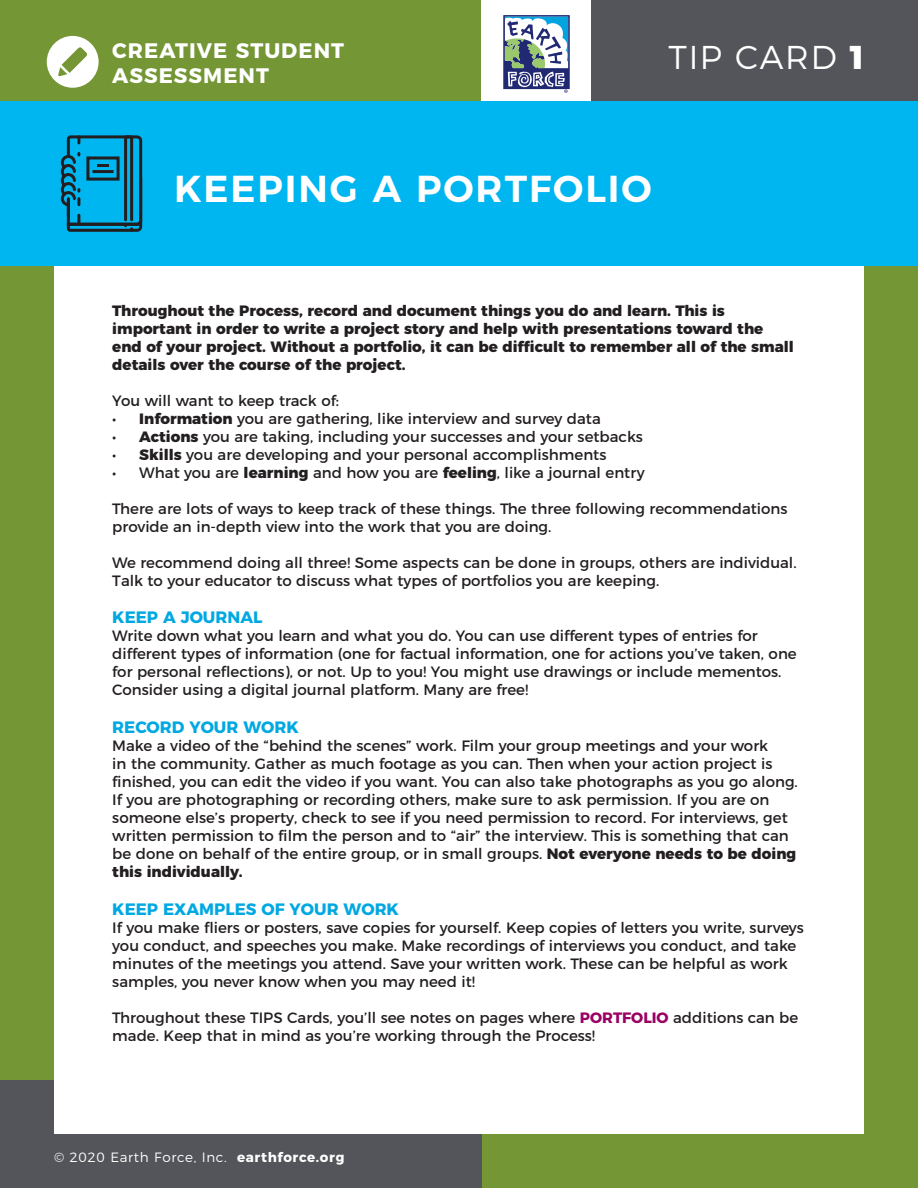
<style>
.page{position:relative;width:918px;height:1188px;background:#749635}
.page>*{position:absolute;margin:0;border:0;box-sizing:border-box;transform-origin:0 0}
.page_headers{font:600 37.5px "Montserrat";letter-spacing:.05em;color:#fff}
.page_headers-2{font:300 33px "Montserrat";letter-spacing:.05em;color:#fff}
.t1{font:700 21px/25.5px "Montserrat";letter-spacing:.05em;color:#fff}
.t2{font:700 16.5px "Montserrat";color:#00a8e2}
.Tip_body{font:15px/18px "Montserrat";color:#231f20}
.Tip_body-2{font:800 15px/18px "Montserrat";color:#231f20}
.t3{font:300 13.5px "Montserrat";letter-spacing:.05em;color:#fff}
.s1{font-weight:800}
.s2{font-weight:700;color:#990163}
.s3{font-weight:700}
</style>
<div class="page">
<div style="left:0;top:1080px;width:481px;height:108px;background:#54555a"></div>
<div style="left:481px;top:0;width:143px;height:135px;background:#fff"></div>
<div style="left:592px;top:0;width:326px;height:197px;background:#54555a"></div>
<div style="left:54px;top:102px;width:810px;height:1032px;background:#fff"></div>
<div style="left:0;top:102px;width:918px;height:164px;background:#00b6f1"></div>
<svg style="left:503px;top:15px;width:67px;height:78px"></svg>
<div style="left:47px;top:36px;width:52px;height:52px;background:#fff;border-radius:50%"></div>
<svg style="left:58px;top:47px;width:29px;height:29px"></svg>
<svg style="left:60px;top:135px;width:83px;height:97px"></svg>
<h3 class="t1" style="left:112px;top:36px;width:233px">CREATIVE STUDENT<br>ASSESSMENT</h3>
<p class="page_headers-2" style="left:669px;top:32px;width:197px">TIP CARD <span class="s1">1</span></p>
<p class="page_headers" style="left:174px;top:158px;width:479px">KEEPING A PORTFOLIO</p>
<p class="Tip_body-2" style="left:112px;top:300px;width:683px">Throughout the Process, record and document things you do and learn. This is important in order to write a project story and help with presentations toward the end of your project. Without a portfolio, it can be difficult to remember all of the small details over the course of the project.</p>
<p class="Tip_body" style="left:112px;top:390px;width:228px">You will want to keep track of:</p>
<p class="Tip_body" style="left:112px;top:408px;width:490px">• <span class="s1">Information</span> you are gathering, like interview and survey data</p>
<p class="Tip_body" style="left:112px;top:426px;width:532px">• <span class="s1">Actions</span> you are taking, including your successes and your setbacks</p>
<p class="Tip_body" style="left:112px;top:444px;width:496px">• <span class="s1">Skills</span> you are developing and your personal accomplishments</p>
<p class="Tip_body" style="left:112px;top:462px;width:534px">• What you are <span class="s1">learning</span> and how you are <span class="s1">feeling</span>, like a journal entry</p>
<p class="Tip_body" style="left:112px;top:498px;width:677px">There are lots of ways to keep track of these things. The three following recommendations provide an in-depth view into the work that you are doing.</p>
<p class="Tip_body" style="left:112px;top:552px;width:686px">We recommend doing all three! Some aspects can be done in groups, others are individual.<br>Talk to your educator to discuss what types of portfolios you are keeping.</p>
<h1 class="t2" style="left:112px;top:604px;width:152px">KEEP A JOURNAL</h1>
<p class="Tip_body" style="left:112px;top:626px;width:686px">Write down what you learn and what you do. You can use different types of entries for different types of information (one for factual information, one for actions you’ve taken, one for personal reflections), or not. Up to you! You might use drawings or include mementos.<br>Consider using a digital journal platform. Many are free!</p>
<h1 class="t2" style="left:112px;top:714px;width:188px">RECORD YOUR WORK</h1>
<p class="Tip_body" style="left:112px;top:736px;width:687px">Make a video of the “behind the scenes” work. Film your group meetings and your work<br>in the community. Gather as much footage as you can. Then when your action project is finished, you can edit the video if you want. You can also take photographs as you go along.<br>If you are photographing or recording others, make sure to ask permission. If you are on someone else’s property, check to see if you need permission to record. For interviews, get written permission to film the person and to “air” the interview. This is something that can be done on behalf of the entire group, or in small groups. <span class="s1">Not everyone needs to be doing this individually.</span></p>
<h1 class="t2" style="left:112px;top:896px;width:288px">KEEP EXAMPLES OF YOUR WORK</h1>
<p class="Tip_body" style="left:112px;top:917px;width:693px">If you make fliers or posters, save copies for yourself. Keep copies of letters you write, surveys you conduct, and speeches you make. Make recordings of interviews you conduct, and take minutes of the meetings you attend. Save your written work. These can be helpful as work samples, you never know when you may need it!</p>
<p class="Tip_body" style="left:112px;top:1007px;width:687px">Throughout these TIPS Cards, you’ll see notes on pages where <span class="s2">PORTFOLIO</span> additions can be made. Keep that in mind as you’re working through the Process!</p>
<p class="t3" style="left:54px;top:1146px;width:292px">© 2020 Earth Force, Inc. <span class="s3">earthforce.org</span></p>
</div>
